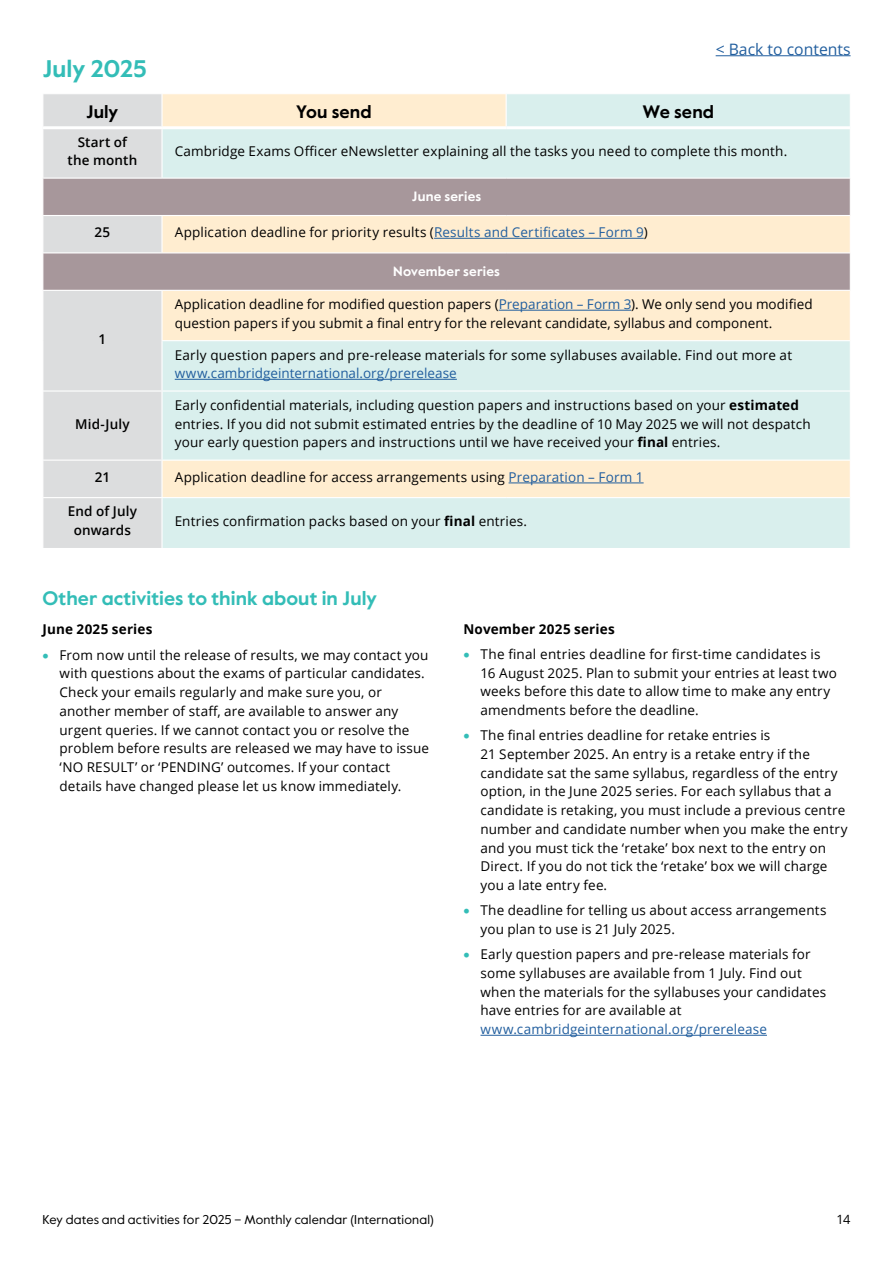
<style>
.page{position:relative;width:893px;height:1263px;background:#fff}
.page>*{position:absolute;margin:0;border:0;box-sizing:border-box;transform-origin:0 0}
.H2_Monthly_diary_heading_Blue{font:700 24px "Value Sans Pro";color:#33bdb7}
.H3_Subheading_Blue{font:700 19.5px "Value Sans Pro";letter-spacing:.005em;color:#33bdb7}
.P_Monthly_diary_send_row{font:700 18px "Value Sans Pro";letter-spacing:.01em;color:#000}
.P_Monthly_diary_header_row{font:700 18px "Value Sans Pro";color:#000}
.t1{font:15.75px "Open Sans";color:#215e9e}
.P_Monthly_diary_body_text_black{font:13.5px/18.8px "Open Sans";letter-spacing:.01em;color:#000}
.P_Body_text{font:13.5px/18.8px "Open Sans";letter-spacing:.01em;color:#000}
.P_Dates{font:600 13.5px/18.8px "Open Sans";letter-spacing:.01em;color:#000;text-align:center}
.P_Body_text_Bold{font:700 13.5px "Open Sans";letter-spacing:.015em;color:#000}
.P_Monthly_diary_heading_White{font:700 13.5px "Value Sans Pro";letter-spacing:.015em;color:#fff}
.t2{font:12.75px "Value Sans Pro";letter-spacing:.015em;color:#000}
.t3{font:12.75px "Open Sans";color:#000}
.s1{color:#215e9e}
.s2{font-weight:700}
.s3{color:#33bdb7}
</style>
<div class="page">
<hr style="left:716px;top:55px;width:135px;height:1px;background:#215e9e">
<div style="left:44px;top:94px;width:117px;height:84px;background:#dcddde"></div>
<svg style="left:163px;top:94px;width:687px;height:454px;fill:#d9efed"></svg>
<svg style="left:44px;top:179px;width:806px;height:111px;fill:#a7979b"></svg>
<svg style="left:44px;top:216px;width:118px;height:332px"></svg>
<hr style="left:506px;top:94px;width:1px;height:32px;background:#fff">
<hr style="left:162px;top:178px;width:344px;height:1px;background:#fff">
<hr style="left:506px;top:178px;width:344px;height:1px;background:#fff">
<hr style="left:43px;top:215px;width:119px;height:1px;background:#fff">
<hr style="left:162px;top:215px;width:344px;height:1px;background:#fff">
<hr style="left:161px;top:216px;width:2px;height:36px;background:#fff">
<hr style="left:506px;top:215px;width:344px;height:1px;background:#fff">
<hr style="left:43px;top:252px;width:119px;height:1px;background:#fff">
<hr style="left:162px;top:252px;width:344px;height:1px;background:#fff">
<hr style="left:506px;top:252px;width:344px;height:1px;background:#fff">
<hr style="left:43px;top:290px;width:119px;height:1px;background:#fff">
<hr style="left:162px;top:290px;width:344px;height:1px;background:#fff">
<hr style="left:161px;top:291px;width:2px;height:49px;background:#fff">
<hr style="left:506px;top:290px;width:344px;height:1px;background:#fff">
<hr style="left:161px;top:340px;width:345px;height:1px;background:#fff">
<hr style="left:161px;top:341px;width:2px;height:49px;background:#fff">
<hr style="left:506px;top:340px;width:344px;height:1px;background:#fff">
<hr style="left:43px;top:390px;width:119px;height:2px;background:#fff">
<hr style="left:162px;top:390px;width:344px;height:2px;background:#fff">
<hr style="left:161px;top:392px;width:2px;height:68px;background:#fff">
<hr style="left:506px;top:390px;width:344px;height:2px;background:#fff">
<hr style="left:43px;top:460px;width:119px;height:1px;background:#fff">
<hr style="left:162px;top:460px;width:344px;height:1px;background:#fff">
<hr style="left:161px;top:461px;width:2px;height:36px;background:#fff">
<hr style="left:506px;top:460px;width:344px;height:1px;background:#fff">
<hr style="left:43px;top:497px;width:119px;height:1px;background:#fff">
<hr style="left:162px;top:497px;width:344px;height:1px;background:#fff">
<hr style="left:161px;top:498px;width:2px;height:50px;background:#fff">
<hr style="left:506px;top:497px;width:344px;height:1px;background:#fff">
<hr style="left:43px;top:126px;width:119px;height:3px;background:#fff">
<hr style="left:162px;top:126px;width:344px;height:3px;background:#fff">
<hr style="left:506px;top:126px;width:344px;height:3px;background:#fff">
<hr style="left:434px;top:238px;width:210px;height:1px;background:#215e9e">
<hr style="left:499px;top:310px;width:132px;height:1px;background:#215e9e">
<hr style="left:175px;top:379px;width:282px;height:1px;background:#215e9e">
<hr style="left:509px;top:483px;width:135px;height:1px;background:#215e9e">
<hr style="left:480px;top:1035px;width:287px;height:1px;background:#215e9e">
<p class="t1" style="left:716px;top:38px;width:136px">&lt; Back to contents</p>
<h2 class="H2_Monthly_diary_heading_Blue" style="left:43px;top:54px;width:106px">July 2025</h2>
<p class="P_Monthly_diary_header_row" style="left:86px;top:100px;width:34px">July</p>
<p class="P_Monthly_diary_send_row" style="left:296px;top:100px;width:77px">You send</p>
<p class="P_Monthly_diary_send_row" style="left:643px;top:100px;width:73px">We send</p>
<p class="P_Dates" style="left:68px;top:132px;width:71px">Start of the month</p>
<p class="P_Body_text" style="left:175px;top:141px;width:614px">Cambridge Exams Officer eNewsletter explaining all the tasks you need to complete this month.</p>
<p class="P_Monthly_diary_heading_White" style="left:412px;top:188px;width:71px">June series</p>
<p class="P_Dates" style="left:95px;top:223px;width:17px">25</p>
<p class="P_Monthly_diary_body_text_black" style="left:175px;top:223px;width:474px">Application deadline for priority results (<span class="s1">Results and Certificates – Form 9</span>)</p>
<p class="P_Monthly_diary_heading_White" style="left:393px;top:263px;width:108px">November series</p>
<p class="P_Dates" style="left:99px;top:329px;width:9px">1</p>
<p class="P_Dates" style="left:75px;top:414px;width:56px">Mid-July</p>
<p class="P_Monthly_diary_body_text_black" style="left:175px;top:295px;width:639px">Application deadline for modified question papers (<span class="s1">Preparation – Form 3</span>). We only send you modified question papers if you submit a final entry for the relevant candidate, syllabus and component.</p>
<p class="P_Body_text" style="left:175px;top:345px;width:619px">Early question papers and pre-release materials for some syllabuses available. Find out more at <span class="s1">www.cambridgeinternational.org/prerelease</span></p>
<p class="P_Monthly_diary_body_text_black" style="left:175px;top:395px;width:637px">Early confidential materials, including question papers and instructions based on your <span class="s2">estimated </span>entries. If you did not submit estimated entries by the deadline of 10 May 2025 we will not despatch your early question papers and instructions until we have received your <span class="s2">final</span> entries.</p>
<p class="P_Dates" style="left:95px;top:467px;width:17px">21</p>
<p class="P_Body_text" style="left:175px;top:467px;width:470px">Application deadline for access arrangements using <span class="s1">Preparation – Form 1</span></p>
<p class="P_Dates" style="left:68px;top:502px;width:71px">End of July onwards</p>
<p class="P_Body_text" style="left:175px;top:511px;width:354px">Entries confirmation packs based on your <span class="s2">final</span> entries.</p>
<h4 class="H3_Subheading_Blue" style="left:43px;top:586px;width:336px">Other activities to think about in July</h4>
<p class="P_Body_text_Bold" style="left:43px;top:620px;width:111px">June 2025 series</p>
<p class="P_Monthly_diary_body_text_black" style="left:60px;top:645px;width:371px;text-indent:-17px"><span class="s3">•</span> From now until the release of results, we may contact you with questions about the exams of particular candidates.<br>Check your emails regularly and make sure you, or another member of staff, are available to answer any urgent queries. If we cannot contact you or resolve the problem before results are released we may have to issue ‘NO RESULT’ or ‘PENDING’ outcomes. If your contact details have changed please let us know immediately.</p>
<p class="P_Body_text_Bold" style="left:463px;top:619px;width:153px">November 2025 series</p>
<p class="P_Monthly_diary_body_text_black" style="left:480px;top:644px;width:358px;text-indent:-17px"><span class="s3">•</span> The final entries deadline for first-time candidates is 16 August 2025. Plan to submit your entries at least two weeks before this date to allow time to make any entry amendments before the deadline.</p>
<p class="P_Monthly_diary_body_text_black" style="left:480px;top:725px;width:369px;text-indent:-17px"><span class="s3">•</span> The final entries deadline for retake entries is<br>21 September 2025. An entry is a retake entry if the candidate sat the same syllabus, regardless of the entry option, in the June 2025 series. For each syllabus that a candidate is retaking, you must include a previous centre number and candidate number when you make the entry and you must tick the ‘retake’ box next to the entry on Direct. If you do not tick the ‘retake’ box we will charge you a late entry fee.</p>
<p class="P_Monthly_diary_body_text_black" style="left:480px;top:901px;width:347px;text-indent:-17px"><span class="s3">•</span> The deadline for telling us about access arrangements you plan to use is 21 July 2025.</p>
<p class="P_Monthly_diary_body_text_black" style="left:480px;top:944px;width:347px;text-indent:-17px"><span class="s3">•</span> Early question papers and pre-release materials for some syllabuses are available from 1 July. Find out when the materials for the syllabuses your candidates have entries for are available at <span class="s1">www.cambridgeinternational.org/prerelease</span></p>
<p class="t2" style="left:43px;top:1212px;width:393px">Key dates and activities for 2025 – Monthly calendar (International)</p>
<p class="t3" style="left:836px;top:1211px;width:16px">14</p>
</div>
